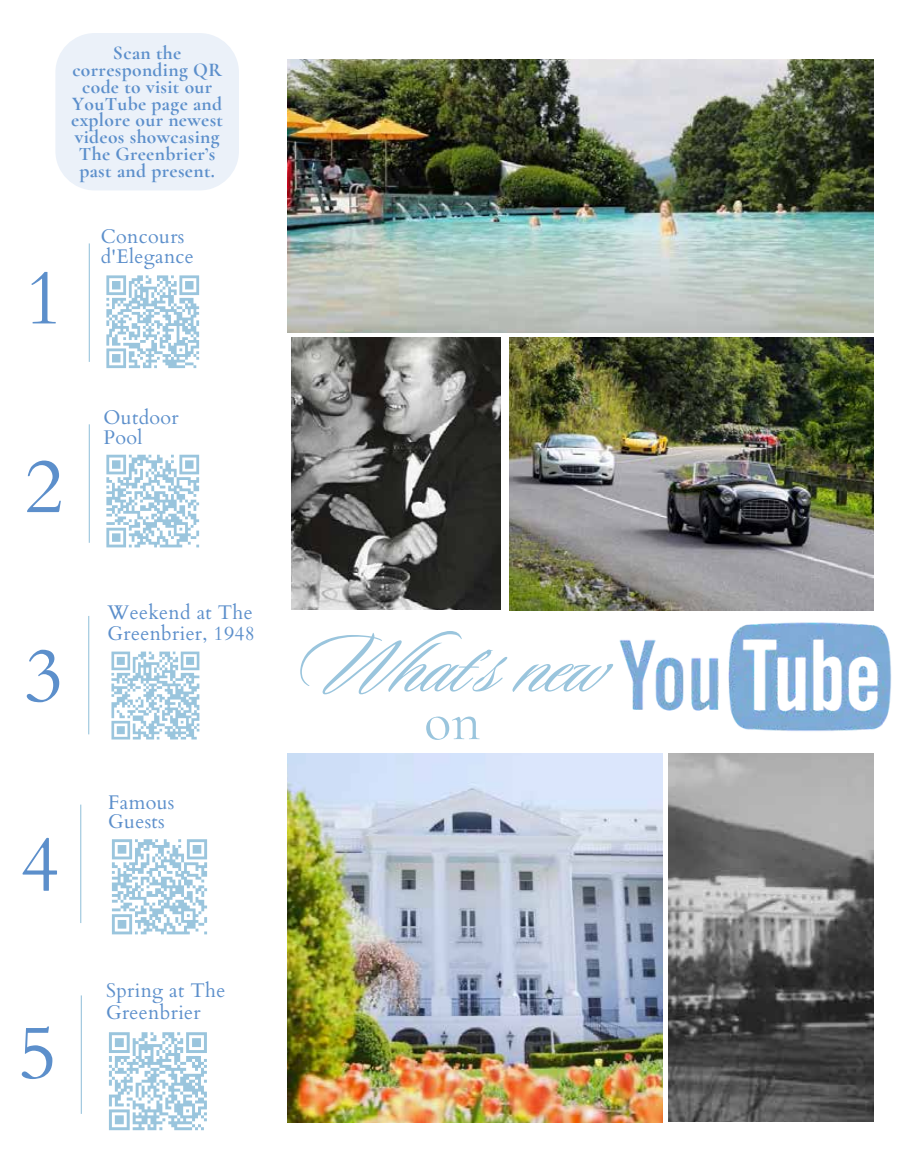
<style>
.page{position:relative;width:905px;height:1175px;background:#fff}
.page>*{position:absolute;margin:0;border:0;box-sizing:border-box;transform-origin:0 0}
.t1{font:90.9px "Sloop Script Pro";color:#9ac5dd}
.t2{font:76.5px "Cardo";color:#5c8fcb}
.t3{font:56.7px "Cormorant Garamond";color:#9ac5dd}
.t4{font:19.8px/19.4px "Cardo";letter-spacing:.02em;color:#5c8fcb}
.t5{font:700 19.5px/16.8px "Cormorant Garamond";letter-spacing:.02em;color:#5c8fcb;text-align:center}
</style>
<div class="page">
<svg style="left:106px;top:275px;width:94px;height:94px"></svg>
<svg style="left:106px;top:454px;width:94px;height:94px"></svg>
<hr style="left:89px;top:243px;width:1px;height:119px;background:#9ac5dd">
<hr style="left:89px;top:424px;width:1px;height:119px;background:#9ac5dd">
<svg style="left:111px;top:651px;width:89px;height:89px"></svg>
<hr style="left:88px;top:616px;width:1px;height:118px;background:#9ac5dd">
<hr style="left:80px;top:804px;width:1px;height:119px;background:#9ac5dd">
<hr style="left:81px;top:995px;width:1px;height:118px;background:#9ac5dd">
<svg style="left:112px;top:839px;width:95px;height:96px"></svg>
<svg style="left:109px;top:1032px;width:98px;height:99px"></svg>
<img style="left:618px;top:602px;width:273px;height:159px">
<img style="left:510px;top:338px;width:363px;height:272px">
<img style="left:287px;top:60px;width:586px;height:272px">
<img style="left:291px;top:337px;width:209px;height:273px">
<img style="left:668px;top:753px;width:205px;height:368px">
<img style="left:287px;top:753px;width:375px;height:369px">
<div style="left:55px;top:33px;width:184px;height:157px;background:#ebf1f9;border-radius:39px"></div>
<p class="t5" style="left:71px;top:44px;width:153px">Scan the corresponding QR code to visit our<br>YouTube page and explore our newest videos showcasing<br>The Greenbrier’s past and present.</p>
<h2 class="t2" style="left:24px;top:248px;width:41px">1</h2>
<p class="t4" style="left:101px;top:227px;width:95px">Concours d'Elegance</p>
<h2 class="t2" style="left:24px;top:436px;width:41px">2</h2>
<p class="t4" style="left:104px;top:408px;width:77px">Outdoor<br>Pool</p>
<h2 class="t2" style="left:24px;top:625px;width:41px">3</h2>
<p class="t4" style="left:107px;top:602px;width:149px;line-height:21.3px">Weekend at The<br>Greenbrier, 1948</p>
<h2 class="t2" style="left:20px;top:813px;width:41px">4</h2>
<h2 class="t2" style="left:18px;top:1002px;width:41px">5</h2>
<p class="t4" style="left:108px;top:793px;width:68px">Famous<br>Guests</p>
<p class="t4" style="left:106px;top:979px;width:121px;line-height:22.5px">Spring at The<br>Greenbrier</p>
<h1 class="t1" style="left:297px;top:618px;width:312px">What’s new</h1>
<h3 class="t3" style="left:424px;top:686px;width:58px">on</h3>
</div>
